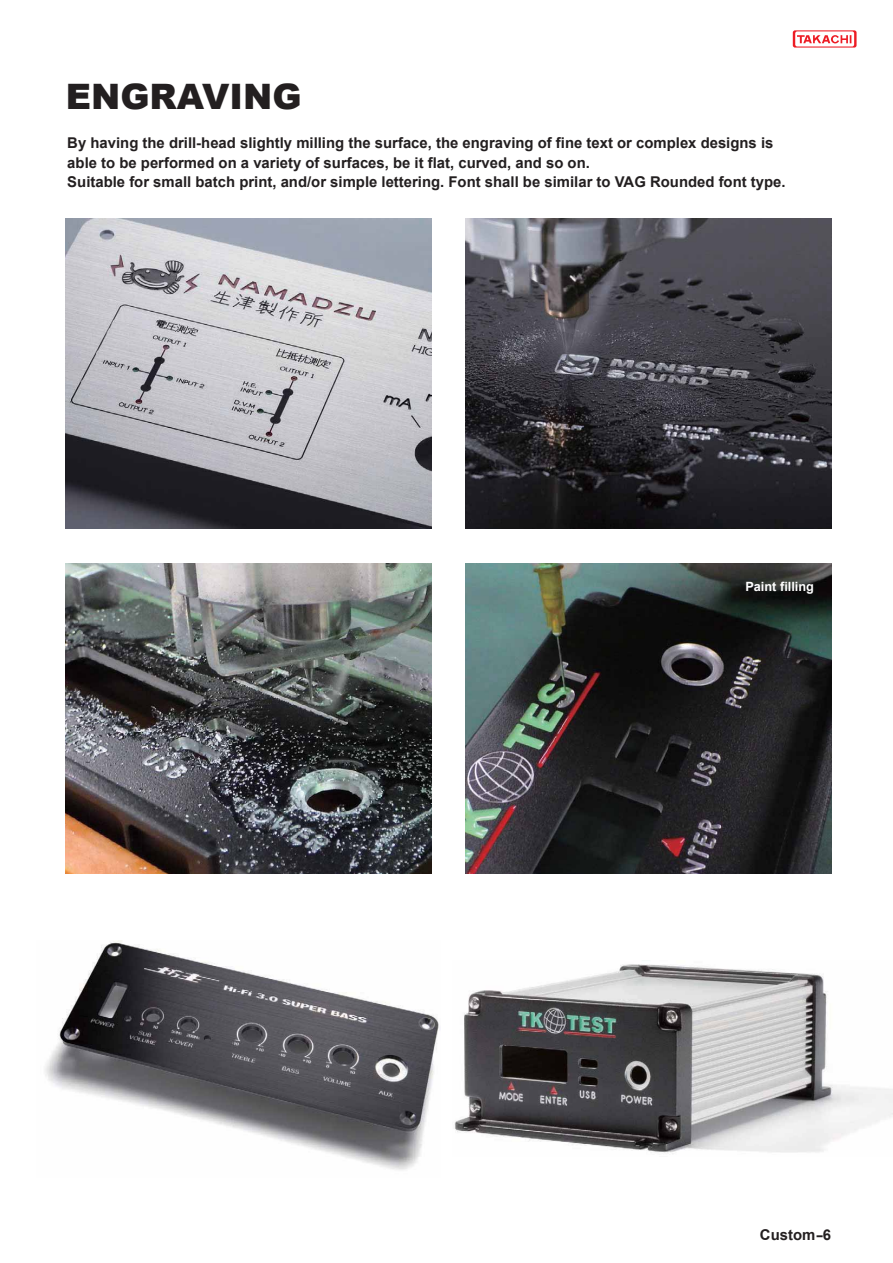
<style>
.page{position:relative;width:893px;height:1263px;background:#fff}
.page>*{position:absolute;margin:0;border:0;box-sizing:border-box;transform-origin:0 0}
.t1{font:900 35.1px "Arial";color:#231f20}
.t2{font:700 14.85px/19.2px "Arial";color:#231f20}
.t3{font:700 12.75px "Arial";color:#fff}
</style>
<div class="page">
<img style="left:66px;top:219px;width:365px;height:310px">
<img style="left:465px;top:219px;width:366px;height:310px">
<img style="left:66px;top:563px;width:365px;height:310px">
<img style="left:465px;top:563px;width:366px;height:310px">
<img style="left:454px;top:964px;width:439px;height:190px">
<img style="left:45px;top:941px;width:394px;height:229px">
<svg style="left:793px;top:30px;width:63px;height:18px"></svg>
<h1 class="t1" style="left:66px;top:70px;width:237px">ENGRAVING</h1>
<p class="t2" style="left:67px;top:134px;width:720px">By having the drill-head slightly milling the surface, the engraving of fine text or complex designs is able to be performed on a variety of surfaces, be it flat, curved, and so on.<br>Suitable for small batch print, and/or simple lettering. Font shall be similar to VAG Rounded font type.</p>
<p class="t3" style="left:745px;top:580px;width:70px">Paint filling</p>
<p class="t2" style="left:760px;top:1225px;width:73px">Custom-6</p>
</div>
